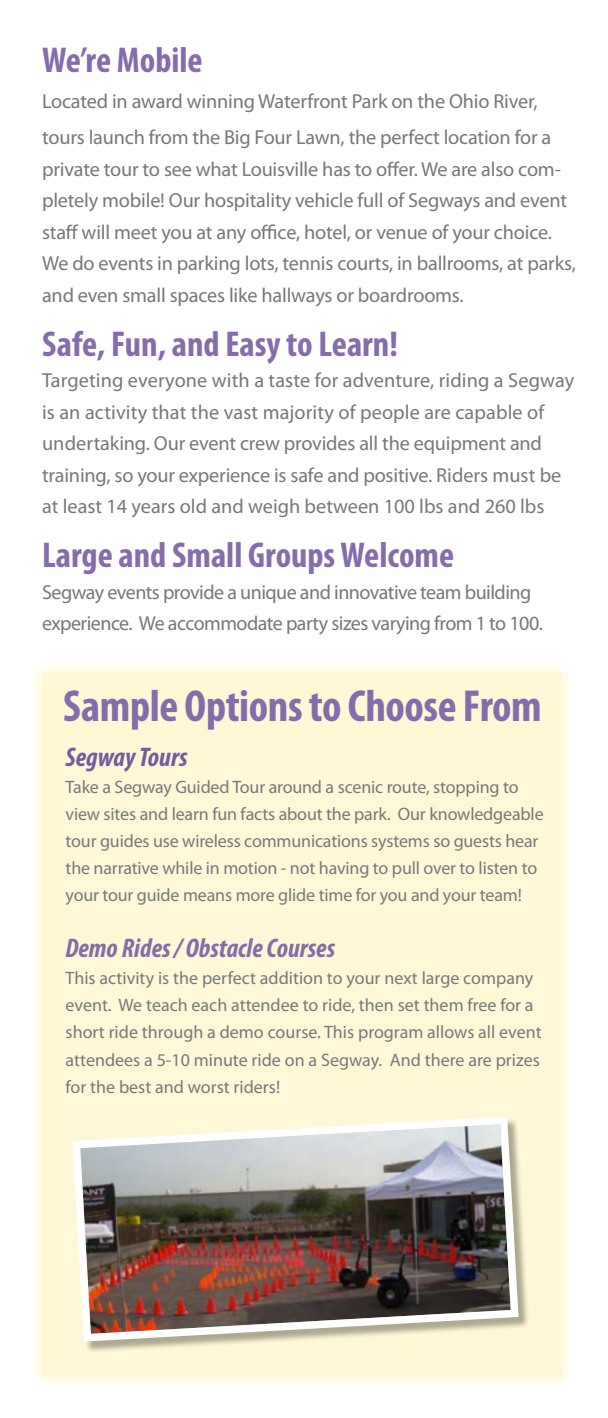
<style>
.page{position:relative;width:608px;height:1418px;background:#fff}
.page>*{position:absolute;margin:0;border:0;box-sizing:border-box;transform-origin:0 0}
.t1{font:700 condensed 45px "Myriad Pro";letter-spacing:-.01em;color:#856cab}
.t2{font:700 condensed 36px "Myriad Pro";color:#856cab}
.t3{font:italic 700 condensed 27px "Myriad Pro";color:#856cab}
.t4{font:italic 700 condensed 27px "Myriad Pro";color:#775ba0}
.t5{font:20.25px/31.5px "Myriad Pro";letter-spacing:-.01em;color:#77787b}
.t6{font:18px/27px "Myriad Pro";letter-spacing:-.01em;color:#77787b}
</style>
<div class="page">
<svg style="left:34px;top:665px;width:536px;height:720px;fill:#fffce7"></svg>
<div style="left:42px;top:673px;width:519px;height:703px;background:#fff8d6"></div>
<div style="left:74px;top:1118px;width:456px;height:235px;background:#000;opacity:.33"></div>
<img style="left:72px;top:1116px;width:450px;height:229px">
<h2 class="t2" style="left:42px;top:38px;width:162px">We’re Mobile</h2>
<p class="t5" style="left:42px;top:83px;width:510px;line-height:36px">Located in award winning Waterfront Park on the Ohio River, tours launch from the Big Four Lawn, the perfect location for a</p>
<p class="t5" style="left:42px;top:153px;width:535px">private tour to see what Louisville has to offer. We are also com&shy;pletely mobile! Our hospitality vehicle full of Segways and event staff will meet you at any office, hotel, or venue of your choice.<br>We do events in parking lots, tennis courts, in ballrooms, at parks, and even small spaces like hallways or boardrooms.</p>
<h2 class="t2" style="left:42px;top:321px;width:357px">Safe, Fun, and Easy to Learn!</h2>
<p class="t5" style="left:42px;top:364px;width:533px">Targeting everyone with a taste for adventure, riding a Segway is an activity that the vast majority of people are capable of undertaking. Our event crew provides all the equipment and training, so your experience is safe and positive. Riders must be at least 14 years old and weigh between 100 lbs and 260 lbs</p>
<h2 class="t2" style="left:42px;top:533px;width:413px">Large and Small Groups Welcome</h2>
<p class="t5" style="left:42px;top:576px;width:502px">Segway events provide a unique and innovative team building experience. We accommodate party sizes varying from 1 to 100.</p>
<h1 class="t1" style="left:63px;top:677px;width:480px">Sample Options to Choose From</h1>
<h3 class="t4" style="left:66px;top:740px;width:123px">Segway Tours</h3>
<p class="t6" style="left:66px;top:773px;width:479px">Take a Segway Guided Tour around a scenic route, stopping to view sites and learn fun facts about the park. Our knowledgeable tour guides use wireless communications systems so guests hear the narrative while in motion - not having to pull over to listen to your tour guide means more glide time for you and your team!</p>
<h3 class="t3" style="left:66px;top:931px;width:271px">Demo Rides / Obstacle Courses</h3>
<p class="t6" style="left:66px;top:964px;width:477px">This activity is the perfect addition to your next large company event. We teach each attendee to ride, then set them free for a short ride through a demo course. This program allows all event attendees a 5-10 minute ride on a Segway. And there are prizes for the best and worst riders!</p>
</div>
